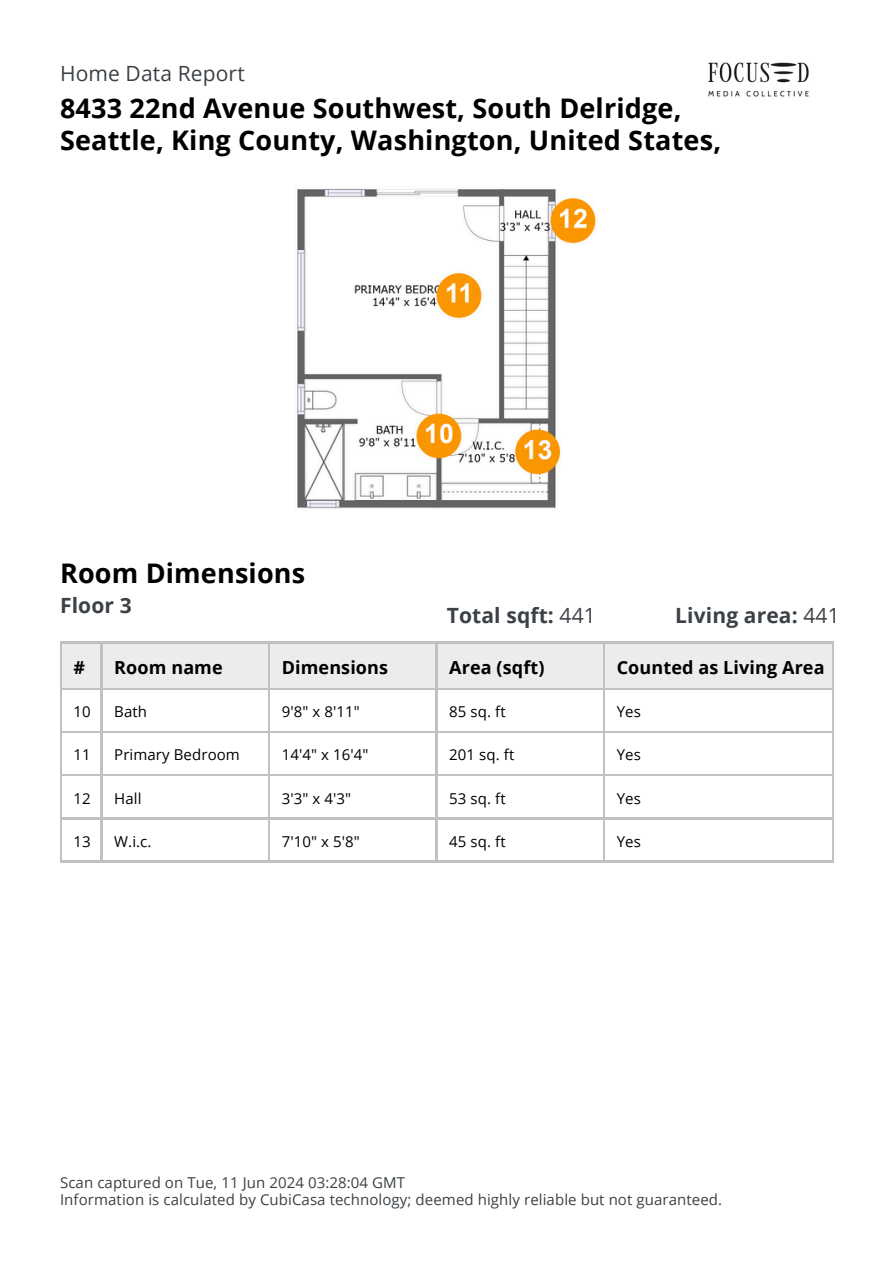
<style>
.page{position:relative;width:894px;height:1264px;background:#fff}
.page>*{position:absolute;margin:0;border:0;box-sizing:border-box;transform-origin:0 0}
.t1{font:700 27px/31.5px "Open Sans";letter-spacing:.005em;color:#000}
.t2{font:700 21px "Open Sans";letter-spacing:.005em;color:#3b4146}
.t3{font:21px "Open Sans";letter-spacing:.005em;color:#3b4146}
.t4{font:700 18px "Open Sans";letter-spacing:.005em;color:#000}
.t5{font:15px/16.8px "Open Sans";letter-spacing:.005em;color:#3b4146}
.t6{font:15px "Open Sans";letter-spacing:.005em;color:#000}
.s1{font-weight:400}
</style>
<div class="page">
<img style="left:297px;top:188px;width:299px;height:321px">
<div style="left:603px;top:642px;width:229px;height:47px;background:#ececec"></div>
<div style="left:436px;top:642px;width:167px;height:47px;background:#ececec"></div>
<div style="left:269px;top:642px;width:167px;height:47px;background:#ececec"></div>
<div style="left:101px;top:642px;width:168px;height:47px;background:#ececec"></div>
<div style="left:61px;top:642px;width:40px;height:47px;background:#ececec"></div>
<hr style="left:60px;top:641px;width:41px;height:2px;background:#c1c1c1">
<hr style="left:101px;top:641px;width:167px;height:2px;background:#c1c1c1">
<hr style="left:268px;top:641px;width:167px;height:2px;background:#c1c1c1">
<hr style="left:435px;top:641px;width:168px;height:2px;background:#c1c1c1">
<hr style="left:603px;top:641px;width:228px;height:2px;background:#c1c1c1">
<hr style="left:60px;top:641px;width:2px;height:48px;background:#c1c1c1">
<hr style="left:101px;top:641px;width:1px;height:48px;background:#c1c1c1">
<hr style="left:268px;top:641px;width:2px;height:48px;background:#c1c1c1">
<hr style="left:435px;top:641px;width:2px;height:48px;background:#c1c1c1">
<hr style="left:603px;top:641px;width:1px;height:48px;background:#c1c1c1">
<hr style="left:831px;top:641px;width:2px;height:48px;background:#c1c1c1">
<hr style="left:60px;top:688px;width:41px;height:1px;background:#c1c1c1">
<hr style="left:101px;top:688px;width:167px;height:1px;background:#c1c1c1">
<hr style="left:268px;top:688px;width:167px;height:1px;background:#c1c1c1">
<hr style="left:435px;top:688px;width:168px;height:1px;background:#c1c1c1">
<hr style="left:603px;top:688px;width:228px;height:1px;background:#c1c1c1">
<hr style="left:60px;top:688px;width:2px;height:45px;background:#c1c1c1">
<hr style="left:101px;top:688px;width:1px;height:45px;background:#c1c1c1">
<hr style="left:268px;top:688px;width:2px;height:45px;background:#c1c1c1">
<hr style="left:435px;top:688px;width:2px;height:45px;background:#c1c1c1">
<hr style="left:603px;top:688px;width:1px;height:45px;background:#c1c1c1">
<hr style="left:831px;top:688px;width:2px;height:45px;background:#c1c1c1">
<hr style="left:60px;top:731px;width:41px;height:2px;background:#c1c1c1">
<hr style="left:101px;top:731px;width:167px;height:2px;background:#c1c1c1">
<hr style="left:268px;top:731px;width:167px;height:2px;background:#c1c1c1">
<hr style="left:435px;top:731px;width:168px;height:2px;background:#c1c1c1">
<hr style="left:603px;top:731px;width:228px;height:2px;background:#c1c1c1">
<hr style="left:60px;top:731px;width:2px;height:45px;background:#c1c1c1">
<hr style="left:101px;top:731px;width:1px;height:45px;background:#c1c1c1">
<hr style="left:268px;top:731px;width:2px;height:45px;background:#c1c1c1">
<hr style="left:435px;top:731px;width:2px;height:45px;background:#c1c1c1">
<hr style="left:603px;top:731px;width:1px;height:45px;background:#c1c1c1">
<hr style="left:831px;top:731px;width:2px;height:45px;background:#c1c1c1">
<hr style="left:60px;top:774px;width:41px;height:2px;background:#c1c1c1">
<hr style="left:101px;top:774px;width:167px;height:2px;background:#c1c1c1">
<hr style="left:268px;top:774px;width:167px;height:2px;background:#c1c1c1">
<hr style="left:435px;top:774px;width:168px;height:2px;background:#c1c1c1">
<hr style="left:603px;top:774px;width:228px;height:2px;background:#c1c1c1">
<hr style="left:60px;top:774px;width:2px;height:45px;background:#c1c1c1">
<hr style="left:101px;top:774px;width:1px;height:45px;background:#c1c1c1">
<hr style="left:268px;top:774px;width:2px;height:45px;background:#c1c1c1">
<hr style="left:435px;top:774px;width:2px;height:45px;background:#c1c1c1">
<hr style="left:603px;top:774px;width:1px;height:45px;background:#c1c1c1">
<hr style="left:831px;top:774px;width:2px;height:45px;background:#c1c1c1">
<hr style="left:60px;top:817px;width:41px;height:2px;background:#c1c1c1">
<hr style="left:101px;top:817px;width:167px;height:2px;background:#c1c1c1">
<hr style="left:268px;top:817px;width:167px;height:2px;background:#c1c1c1">
<hr style="left:435px;top:817px;width:168px;height:2px;background:#c1c1c1">
<hr style="left:603px;top:817px;width:228px;height:2px;background:#c1c1c1">
<hr style="left:60px;top:817px;width:2px;height:45px;background:#c1c1c1">
<hr style="left:101px;top:817px;width:1px;height:45px;background:#c1c1c1">
<hr style="left:268px;top:817px;width:2px;height:45px;background:#c1c1c1">
<hr style="left:435px;top:817px;width:2px;height:45px;background:#c1c1c1">
<hr style="left:603px;top:817px;width:1px;height:45px;background:#c1c1c1">
<hr style="left:831px;top:817px;width:2px;height:45px;background:#c1c1c1">
<hr style="left:60px;top:860px;width:41px;height:2px;background:#c1c1c1">
<hr style="left:101px;top:860px;width:167px;height:2px;background:#c1c1c1">
<hr style="left:268px;top:860px;width:167px;height:2px;background:#c1c1c1">
<hr style="left:435px;top:860px;width:168px;height:2px;background:#c1c1c1">
<hr style="left:603px;top:860px;width:228px;height:2px;background:#c1c1c1">
<img style="left:708px;top:62px;width:101px;height:35px">
<p class="t3" style="left:60px;top:59px;width:186px">Home Data Report</p>
<h1 class="t1" style="left:60px;top:92px;width:662px">8433 22nd Avenue Southwest, South Delridge,<br>Seattle, King County, Washington, United States,</h1>
<h2 class="t1" style="left:60px;top:557px;width:247px">Room Dimensions</h2>
<h2 class="t2" style="left:60px;top:591px;width:73px">Floor 3</h2>
<h1 class="t2" style="left:446px;top:600px;width:150px">Total sqft: <span class="s1">441</span></h1>
<h2 class="t2" style="left:675px;top:600px;width:166px">Living area: <span class="s1">441</span></h2>
<h2 class="t4" style="left:73px;top:654px;width:13px">#</h2>
<p class="t4" style="left:114px;top:654px;width:110px">Room name</p>
<h3 class="t4" style="left:282px;top:654px;width:108px">Dimensions</h3>
<h3 class="t4" style="left:449px;top:654px;width:97px">Area (sqft)</h3>
<h3 class="t4" style="left:616px;top:654px;width:209px">Counted as Living Area</h3>
<p class="t6" style="left:73px;top:701px;width:19px">10</p>
<h3 class="t6" style="left:73px;top:744px;width:19px">11</h3>
<p class="t6" style="left:114px;top:701px;width:34px">Bath</p>
<p class="t6" style="left:114px;top:744px;width:127px">Primary Bedroom</p>
<p class="t6" style="left:282px;top:701px;width:80px">9'8" x 8'11"</p>
<p class="t6" style="left:282px;top:744px;width:88px">14'4" x 16'4"</p>
<p class="t6" style="left:449px;top:701px;width:58px">85 sq. ft</p>
<p class="t6" style="left:449px;top:744px;width:67px">201 sq. ft</p>
<p class="t6" style="left:73px;top:787px;width:19px">12</p>
<p class="t6" style="left:73px;top:830px;width:19px">13</p>
<p class="t6" style="left:114px;top:787px;width:29px">Hall</p>
<p class="t6" style="left:114px;top:830px;width:39px">W.i.c.</p>
<p class="t6" style="left:282px;top:787px;width:71px">3'3" x 4'3"</p>
<p class="t6" style="left:282px;top:830px;width:80px">7'10" x 5'8"</p>
<p class="t6" style="left:449px;top:787px;width:58px">53 sq. ft</p>
<p class="t6" style="left:449px;top:830px;width:58px">45 sq. ft</p>
<p class="t6" style="left:616px;top:701px;width:26px">Yes</p>
<p class="t6" style="left:616px;top:744px;width:26px">Yes</p>
<p class="t6" style="left:616px;top:787px;width:26px">Yes</p>
<p class="t6" style="left:616px;top:830px;width:26px">Yes</p>
<p class="t5" style="left:60px;top:1174px;width:663px">Scan captured on Tue, 11 Jun 2024 03:28:04 GMT<br>Information is calculated by CubiCasa technology; deemed highly reliable but not guaranteed.</p>
</div>
